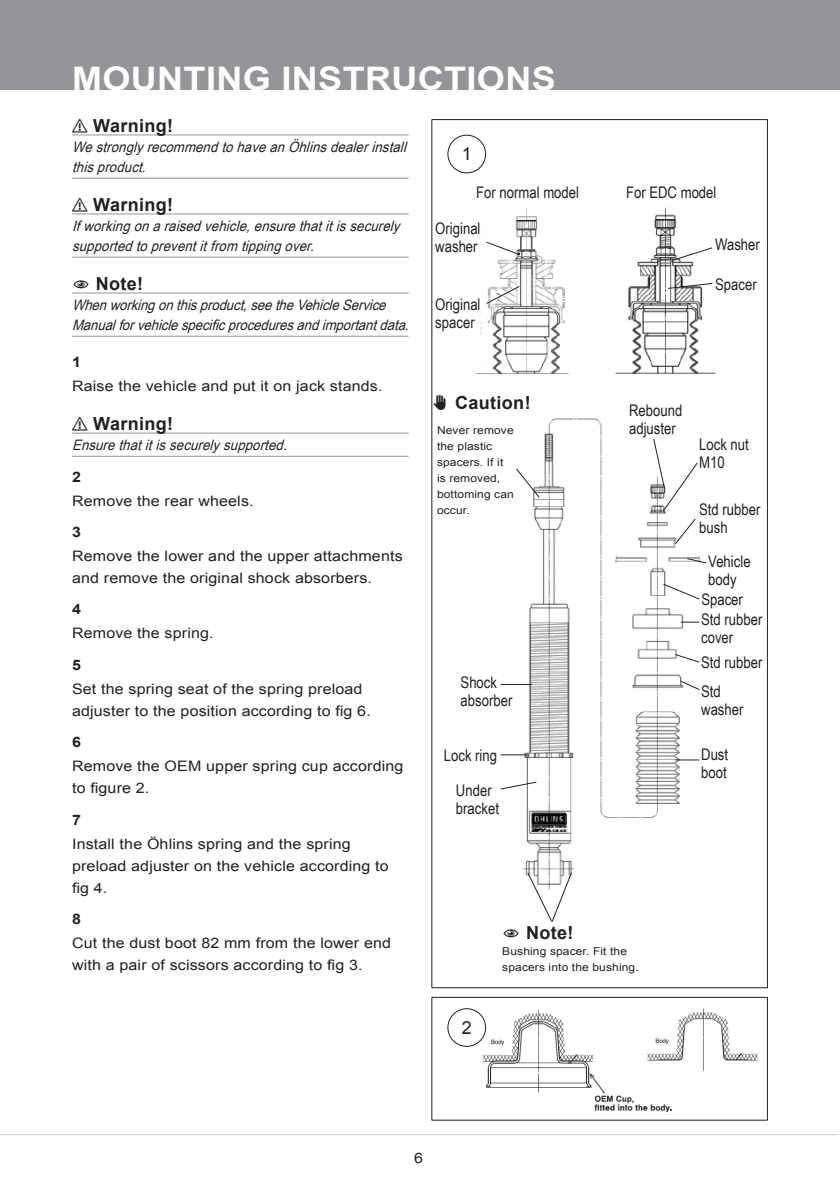
<style>
.page{position:relative;width:840px;height:1191px;background:#fff}
.page>*{position:absolute;margin:0;border:0;box-sizing:border-box;transform-origin:0 0}
.t1{font:700 32.4px "Arial";letter-spacing:.01em;color:#fff;scale:1.11 1}
.t2{font:700 18px "Arial";letter-spacing:.02em;color:#231f20}
.t3{font:18px "Arial";color:#231f20}
.t4{font:16px/18px "Arial Narrow";color:#231f20}
.t5{font:14.4px/22px "Arial";letter-spacing:.01em;color:#231f20;scale:1.11 1}
.t6{font:italic 14.4px/20px "Arial Narrow";color:#231f20;scale:1.11 1}
.t7{font:700 14.4px "Arial";color:#231f20;scale:1.11 1}
.t8{font:10.8px/16px "Arial";letter-spacing:.01em;color:#231f20;scale:1.11 1}
</style>
<div class="page">
<div style="left:0;top:0;width:839px;height:90px;background:#939598"></div>
<hr style="left:0;top:1134px;width:838px;height:1px;background:#d1d2d4">
<img style="left:476px;top:207px;width:240px;height:668px">
<img style="left:479px;top:1008px;width:279px;height:105px">
<hr style="left:72px;top:433px;width:336px;height:1px;background:#939598">
<hr style="left:72px;top:456px;width:336px;height:1px;background:#939598">
<div style="left:447px;top:135px;width:39px;height:38px;border:1px solid #231f20;border-radius:50%"></div>
<hr style="left:72px;top:135px;width:336px;height:1px;background:#939598">
<hr style="left:72px;top:178px;width:336px;height:1px;background:#939598">
<hr style="left:72px;top:214px;width:336px;height:1px;background:#939598">
<hr style="left:72px;top:257px;width:336px;height:1px;background:#939598">
<hr style="left:72px;top:293px;width:336px;height:1px;background:#939598">
<hr style="left:72px;top:336px;width:336px;height:1px;background:#939598">
<div style="left:431px;top:996px;width:336px;height:124px;border:1px solid #231f20"></div>
<div style="left:447px;top:1008px;width:38px;height:38px;background:#fff;border-radius:50%"></div>
<div style="left:447px;top:1008px;width:39px;height:38px;border:1px solid #231f20;border-radius:50%"></div>
<svg style="left:485px;top:241px;width:32px;height:14px"></svg>
<svg style="left:485px;top:285px;width:35px;height:20px"></svg>
<svg style="left:671px;top:246px;width:42px;height:15px"></svg>
<svg style="left:666px;top:282px;width:47px;height:7px"></svg>
<svg style="left:652px;top:438px;width:46px;height:107px"></svg>
<svg style="left:680px;top:621px;width:18px;height:1px"></svg>
<svg style="left:673px;top:653px;width:27px;height:10px"></svg>
<svg style="left:679px;top:680px;width:21px;height:11px"></svg>
<svg style="left:675px;top:759px;width:23px;height:1px"></svg>
<svg style="left:526px;top:871px;width:46px;height:51px"></svg>
<svg style="left:499px;top:781px;width:38px;height:9px"></svg>
<svg style="left:500px;top:754px;width:27px;height:1px"></svg>
<hr style="left:500px;top:684px;width:32px;height:1px;background:#231f20">
<svg style="left:515px;top:467px;width:25px;height:32px"></svg>
<svg style="left:685px;top:557px;width:21px;height:7px"></svg>
<svg style="left:661px;top:583px;width:39px;height:17px"></svg>
<h1 class="t1" style="left:72px;top:57px;width:437px">MOUNTING INSTRUCTIONS</h1>
<p class="t2" style="left:72px;top:114px;width:103px">⚠ Warning!</p>
<p class="t6" style="left:72px;top:137px;width:307px">WestronglyrecommendtohaveanÖhlinsdealerinstall thisproduct.</p>
<p class="t2" style="left:72px;top:193px;width:103px">⚠ Warning!</p>
<p class="t6" style="left:72px;top:216px;width:301px">Ifworkingonaraisedvehicle,ensurethatitissecurely supportedtopreventitfrom tippingover.</p>
<p class="t2" style="left:96px;top:272px;width:49px">Note!</p>
<p class="t6" style="left:72px;top:295px;width:309px">Whenworkingonthisproduct,seetheVehicleService<br>Manualforvehiclespecificproceduresandimportantdata.</p>
<p class="t7" style="left:72px;top:353px;width:10px">1</p>
<p class="t5" style="left:72px;top:375px;width:281px">Raise the vehicle and put it on jack stands.</p>
<p class="t2" style="left:72px;top:412px;width:103px">⚠ Warning!</p>
<p class="t6" style="left:72px;top:435px;width:199px">Ensurethatitissecurelysupported.</p>
<p class="t7" style="left:72px;top:467px;width:10px">2</p>
<p class="t5" style="left:72px;top:490px;width:165px">Remove the rear wheels.</p>
<p class="t7" style="left:72px;top:522px;width:10px">3</p>
<p class="t5" style="left:72px;top:545px;width:299px">Remove the lower and the upper attachments and remove the original shock absorbers.</p>
<p class="t7" style="left:72px;top:600px;width:10px">4</p>
<p class="t5" style="left:72px;top:622px;width:129px">Remove the spring.</p>
<p class="t7" style="left:72px;top:655px;width:10px">5</p>
<p class="t5" style="left:72px;top:678px;width:270px">Set the spring seat of the spring preload adjuster to the position according to fig 6.</p>
<p class="t7" style="left:72px;top:732px;width:10px">6</p>
<p class="t5" style="left:72px;top:755px;width:300px">Remove the OEM upper spring cup according to figure 2.</p>
<p class="t7" style="left:72px;top:810px;width:10px">7</p>
<p class="t5" style="left:72px;top:832px;width:287px">Install the Öhlins spring and the spring preload adjuster on the vehicle according to fig 4.</p>
<p class="t7" style="left:72px;top:909px;width:10px">8</p>
<p class="t5" style="left:72px;top:932px;width:289px">Cut the dust boot 82 mm from the lower end with a pair of scissors according to fig 3.</p>
<p class="t3" style="left:461px;top:142px;width:12px">1</p>
<p class="t4" style="left:476px;top:183px;width:104px">For normal model</p>
<p class="t4" style="left:625px;top:183px;width:92px">For EDC model</p>
<p class="t4" style="left:435px;top:218px;width:47px">Original washer</p>
<p class="t4" style="left:435px;top:295px;width:47px">Original spacer</p>
<p class="t2" style="left:431px;top:391px;width:101px">✋ Caution!</p>
<p class="t8" style="left:437px;top:422px;width:71px">Never remove the plastic spacers. If it is removed, bottoming can occur.</p>
<p class="t4" style="left:460px;top:673px;width:53px">Shock absorber</p>
<p class="t4" style="left:443px;top:745px;width:55px">Lock ring</p>
<p class="t4" style="left:455px;top:780px;width:45px">Under bracket</p>
<p class="t4" style="left:714px;top:234px;width:46px">Washer</p>
<p class="t4" style="left:714px;top:275px;width:43px">Spacer</p>
<p class="t4" style="left:628px;top:400px;width:55px">Rebound adjuster</p>
<p class="t4" style="left:698px;top:435px;width:51px">Lock nut<br>M10</p>
<p class="t4" style="left:698px;top:500px;width:63px">Std rubber bush</p>
<p class="t4" style="left:708px;top:552px;width:44px">Vehicle body</p>
<p class="t4" style="left:700px;top:609px;width:63px">Std rubber cover</p>
<p class="t4" style="left:700px;top:648px;width:63px;line-height:28.6px">Std rubber<br>Std</p>
<p class="t4" style="left:700px;top:700px;width:44px">washer</p>
<p class="t4" style="left:700px;top:745px;width:28px">Dust boot</p>
<p class="t4" style="left:701px;top:590px;width:43px">Spacer</p>
<p class="t3" style="left:461px;top:1015px;width:12px">2</p>
<p class="t2" style="left:525px;top:920px;width:49px">Note!</p>
<p class="t8" style="left:502px;top:942px;width:124px">Bushing spacer. Fit the spacers into the bushing.</p>
<p class="t5" style="left:414px;top:1147px;width:10px">6</p>
</div>
